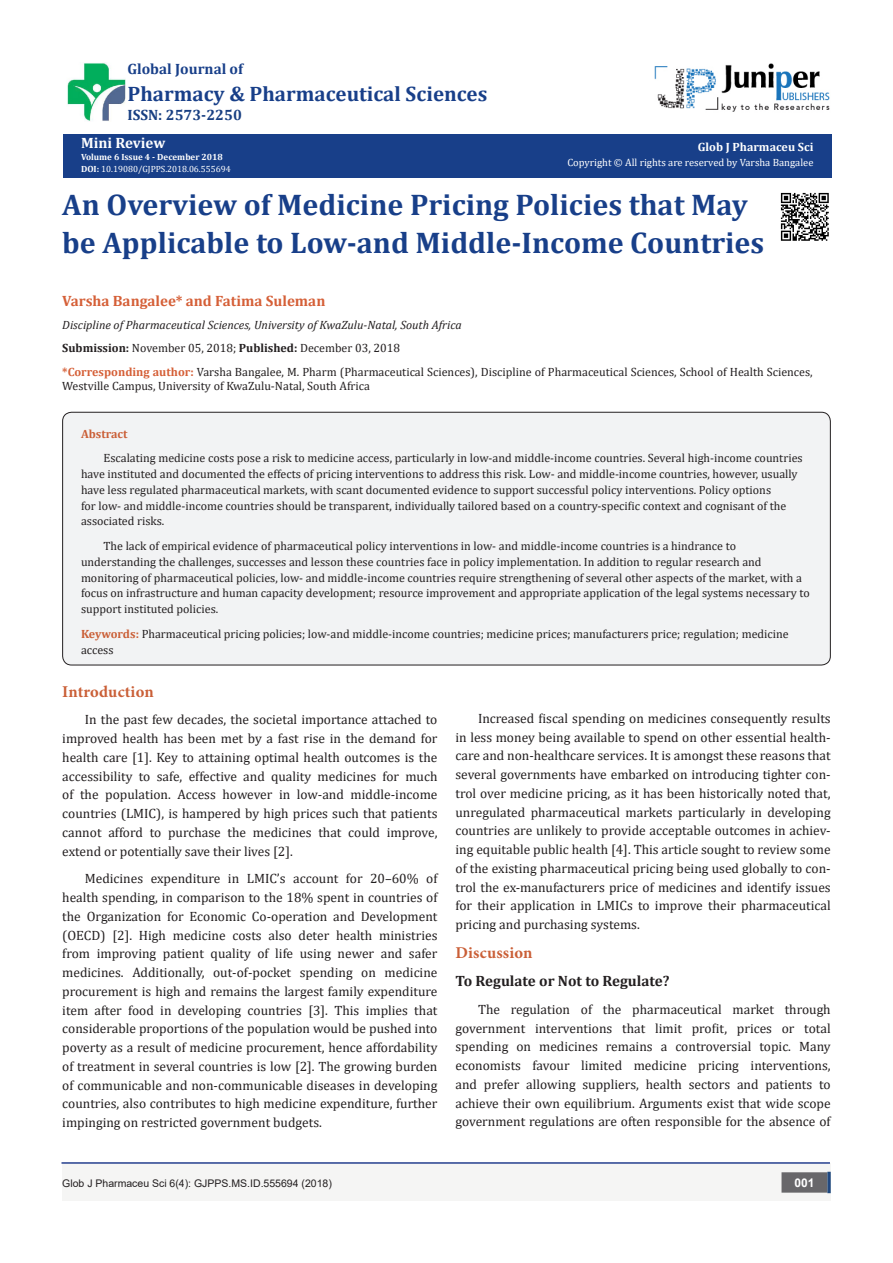
<style>
.page{position:relative;width:893px;height:1263px;background:#fff}
.page>*{position:absolute;margin:0;border:0;box-sizing:border-box;transform-origin:0 0}
.t1{font:700 30px/37.5px "Cambria";color:#183f89}
.t2{font:700 21px "Cambria";color:#183f89}
.List_Paragraph{font:700 16.5px "Minion Pro";letter-spacing:.01em;color:#ca5f37}
.t3{font:700 15px "Cambria";color:#d55f37}
.List_Paragraph-2{font:700 15px "Cambria";color:#231f20}
.t4{font:700 15px "Cambria";color:#183f89}
.t5{font:700 15px "Cambria";color:#183f82}
.t6{font:700 15px "Cambria";color:#fff}
.t7{font:13.5px/18.8px "Cambria";color:#231f20;text-align:justify}
.t8{font:12px/15.8px "Cambria";color:#231f20}
.t9{font:italic 12px "Cambria";color:#231f20}
.t10{font:700 12px "Cambria";color:#fff}
.t11{font:700 12px "Cambria";color:#ca5f37}
.t12{font:700 12px "Arial";color:#fff}
.t13{font:10.5px "Arial";color:#231f20}
.t14{font:10.5px "Cambria";color:#fff}
.t15{font:9px "Cambria";color:#fff}
.t16{font:700 9px "Cambria";color:#fff}
.s1{font-weight:700}
.s2{font-weight:700;color:#d55f37}
.s3{font-weight:700;color:#ca5f37}
</style>
<div class="page">
<div style="left:62px;top:1164px;width:769px;height:37px;background:#f5f5f4"></div>
<div style="left:782px;top:1173px;width:45px;height:19px;background:#68676a"></div>
<div style="left:781px;top:1172px;width:46px;height:20px;border:2px solid #68676a"></div>
<svg style="left:827px;top:1172px;width:4px;height:21px"></svg>
<hr style="left:61px;top:1162px;width:769px;height:2px;background:#253f8e">
<img style="left:654px;top:63px;width:176px;height:49px">
<div style="left:63px;top:134px;width:768px;height:43px;background:#183f89"></div>
<img style="left:67px;top:63px;width:58px;height:58px">
<div style="left:63px;top:412px;width:767px;height:253px;background:#f2f3f4;border-radius:9px"></div>
<div style="left:62px;top:412px;width:769px;height:253px;border:1px solid #231f20;border-radius:9px"></div>
<img style="left:780px;top:192px;width:49px;height:49px">
<p class="t4" style="left:127px;top:58px;width:117px">Global Journal of</p>
<p class="t2" style="left:127px;top:79px;width:361px">Pharmacy &amp; Pharmaceutical Sciences</p>
<p class="t5" style="left:127px;top:104px;width:116px">ISSN: 2573-2250</p>
<p class="t6" style="left:81px;top:132px;width:86px">Mini Review</p>
<p class="t16" style="left:81px;top:150px;width:143px">Volume 6 Issue 4 - December 2018</p>
<p class="t15" style="left:81px;top:164px;width:151px"><span class="s1">DOI:</span> 10.19080/GJPPS.2018.06.555694</p>
<p class="t10" style="left:698px;top:138px;width:117px">Glob J Pharmaceu Sci</p>
<p class="t14" style="left:567px;top:156px;width:248px">Copyright © All rights are reserved by Varsha Bangalee</p>
<p class="t1" style="left:62px;top:185px;width:704px">An Overview of Medicine Pricing Policies that May be Applicable to Low-and Middle-Income Countries</p>
<p class="t3" style="left:62px;top:290px;width:265px">Varsha Bangalee* and Fatima Suleman</p>
<p class="t9" style="left:62px;top:316px;width:401px">Discipline of Pharmaceutical Sciences, University of KwaZulu-Natal, South Africa</p>
<p class="t8" style="left:62px;top:340px;width:339px"><span class="s1">Submission:</span> November 05, 2018; <span class="s1">Published:</span> December 03, 2018</p>
<p class="t8" style="left:62px;top:364px;width:752px;line-height:14.4px"><span class="s2">*Corresponding author:</span> Varsha Bangalee, M. Pharm (Pharmaceutical Sciences), Discipline of Pharmaceutical Sciences, School of Health Sciences,<br>Westville Campus, University of KwaZulu-Natal, South Africa</p>
<p class="t11" style="left:81px;top:425px;width:48px">Abstract</p>
<p class="t8" style="left:81px;top:450px;width:723px;text-indent:22px">Escalating medicine costs pose a risk to medicine access, particularly in low-and middle-income countries. Several high-income countries have instituted and documented the effects of pricing interventions to address this risk. Low- and middle-income countries, however, usually have less regulated pharmaceutical markets, with scant documented evidence to support successful policy interventions. Policy options<br>for low- and middle-income countries should be transparent, individually tailored based on a country-specific context and cognisant of the associated risks.</p>
<p class="t8" style="left:81px;top:538px;width:730px;text-indent:22px">The lack of empirical evidence of pharmaceutical policy interventions in low- and middle-income countries is a hindrance to understanding the challenges, successes and lesson these countries face in policy implementation. In addition to regular research and monitoring of pharmaceutical policies, low- and middle-income countries require strengthening of several other aspects of the market, with a focus on infrastructure and human capacity development; resource improvement and appropriate application of the legal systems necessary to support instituted policies.</p>
<p class="t8" style="left:81px;top:626px;width:709px"><span class="s3">Keywords:</span> Pharmaceutical pricing policies; low-and middle-income countries; medicine prices; manufacturers price; regulation; medicine access</p>
<p class="List_Paragraph" style="left:62px;top:680px;width:93px">Introduction</p>
<p class="t7" style="left:62px;top:710px;width:377px;text-indent:22px">In the past few decades, the societal importance attached to improved health has been met by a fast rise in the demand for health care [1]. Key to attaining optimal health outcomes is the accessibility to safe, effective and quality medicines for much of the population. Access however in low-and middle-income countries (LMIC), is hampered by high prices such that patients cannot afford to purchase the medicines that could improve, extend or potentially save their lives [2].</p>
<p class="t7" style="left:62px;top:869px;width:377px;text-indent:22px">Medicines expenditure in LMIC’s account for 20–60% of health spending, in comparison to the 18% spent in countries of the Organization for Economic Co-operation and Development (OECD) [2]. High medicine costs also deter health ministries from improving patient quality of life using newer and safer medicines. Additionally, out-of-pocket spending on medicine procurement is high and remains the largest family expenditure item after food in developing countries [3]. This implies that considerable proportions of the population would be pushed into poverty as a result of medicine procurement, hence affordability of treatment in several countries is low [2]. The growing burden of communicable and non-communicable diseases in developing countries, also contributes to high medicine expenditure, further impinging on restricted government budgets.</p>
<p class="t7" style="left:455px;top:709px;width:377px;text-indent:22px">Increased fiscal spending on medicines consequently results in less money being available to spend on other essential health&shy;care and non-healthcare services. It is amongst these reasons that several governments have embarked on introducing tighter con&shy;trol over medicine pricing, as it has been historically noted that, unregulated pharmaceutical markets particularly in developing countries are unlikely to provide acceptable outcomes in achiev&shy;ing equitable public health [4]. This article sought to review some of the existing pharmaceutical pricing being used globally to con&shy;trol the ex-manufacturers price of medicines and identify issues for their application in LMICs to improve their pharmaceutical pricing and purchasing systems.</p>
<p class="List_Paragraph" style="left:455px;top:941px;width:78px">Discussion</p>
<p class="List_Paragraph-2" style="left:455px;top:970px;width:216px">To Regulate or Not to Regulate?</p>
<p class="t7" style="left:455px;top:1000px;width:377px;text-indent:22px">The regulation of the pharmaceutical market through government interventions that limit profit, prices or total spending on medicines remains a controversial topic. Many economists favour limited medicine pricing interventions, and prefer allowing suppliers, health sectors and patients to achieve their own equilibrium. Arguments exist that wide scope government regulations are often responsible for the absence of</p>
<p class="t13" style="left:62px;top:1176px;width:271px">Glob J Pharmaceu Sci 6(4): GJPPS.MS.ID.555694 (2018)</p>
<p class="t12" style="left:794px;top:1174px;width:22px">001</p>
</div>
